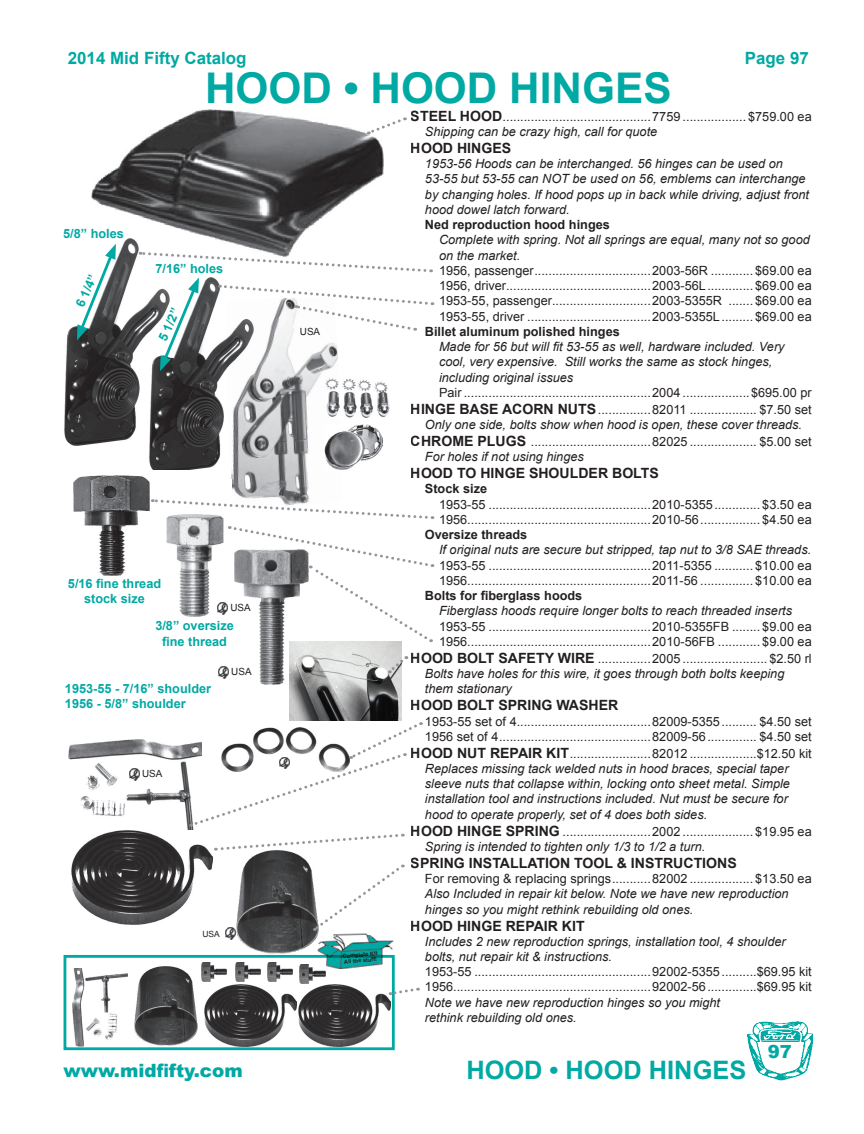
<style>
.page{position:relative;width:864px;height:1134px;background:#fff}
.page>*{position:absolute;margin:0;border:0;box-sizing:border-box;transform-origin:0 0}
.t1{font:700 42.3px "Arial";color:#00a9a3}
.t2{font:700 25.35px "Arial";color:#00a9a3}
.t3{font:900 18.3px "Arial";color:#00a9a3}
.t4{font:900 18px "Arial";color:#00a9a3}
.t5{font:700 16.95px "Arial";color:#00a9a3}
.t6{font:700 14.1px "Arial";color:#231f20}
.t7{font:12.75px/15.3px "Arial";color:#231f20}
.t8{font:italic 12.75px/15.3px "Arial";color:#231f20}
.t9{font:700 12.75px/15.3px "Arial";color:#00a9a3;text-align:center}
.t10{font:700 12.75px "Arial";color:#231f20}
.t11{font:9.9px "Arial";color:#231f20}
.t12{font:8.4px "Arial";color:#231f20}
.t13{font:700 5.7px/5.7px "Arial";color:#231f20}
.s1{font-weight:700;font-size:14.1px}
.s2{font-style:italic}
.s3{font-weight:700;font-style:normal;font-size:14.1px}
.s4{font-style:normal}
</style>
<div class="page">
<img style="left:91px;top:109px;width:293px;height:141px">
<img style="left:64px;top:238px;width:106px;height:207px">
<img style="left:147px;top:371px;width:78px;height:98px">
<svg style="left:77px;top:244px;width:39px;height:96px"></svg>
<img style="left:231px;top:371px;width:103px;height:127px">
<img style="left:326px;top:379px;width:63px;height:39px">
<img style="left:325px;top:425px;width:57px;height:46px">
<svg style="left:367px;top:117px;width:38px;height:19px"></svg>
<svg style="left:140px;top:250px;width:293px;height:121px"></svg>
<img style="left:73px;top:475px;width:76px;height:101px">
<img style="left:259px;top:642px;width:31px;height:42px">
<img style="left:68px;top:739px;width:122px;height:91px">
<img style="left:72px;top:830px;width:140px;height:95px">
<img style="left:237px;top:852px;width:82px;height:101px">
<svg style="left:313px;top:865px;width:90px;height:67px"></svg>
<img style="left:73px;top:968px;width:54px;height:78px">
<img style="left:135px;top:967px;width:62px;height:78px">
<img style="left:205px;top:985px;width:185px;height:61px">
<img style="left:201px;top:963px;width:26px;height:19px">
<img style="left:235px;top:963px;width:26px;height:19px">
<img style="left:267px;top:963px;width:26px;height:19px">
<img style="left:300px;top:965px;width:25px;height:19px">
<div style="left:64px;top:955px;width:331px;height:95px;border:3px solid #00a9a3"></div>
<img style="left:317px;top:933px;width:76px;height:35px">
<svg style="left:390px;top:987px;width:29px;height:9px"></svg>
<svg style="left:219px;top:667px;width:10px;height:11px"></svg>
<svg style="left:226px;top:928px;width:10px;height:11px"></svg>
<svg style="left:152px;top:498px;width:281px;height:144px"></svg>
<svg style="left:129px;top:769px;width:11px;height:11px"></svg>
<img style="left:290px;top:642px;width:111px;height:78px">
<svg style="left:387px;top:656px;width:20px;height:18px"></svg>
<svg style="left:190px;top:722px;width:232px;height:130px"></svg>
<img style="left:746px;top:1021px;width:67px;height:60px">
<h3 class="t5" style="left:68px;top:47px;width:180px">2014 Mid Fifty Catalog</h3>
<h3 class="t5" style="left:745px;top:47px;width:66px">Page 97</h3>
<h1 class="t1" style="left:205px;top:60px;width:468px">HOOD • HOOD HINGES</h1>
<p class="t9" style="left:63px;top:227px;width:62px">5/8” holes</p>
<p class="t9" style="left:73px;top:304px;width:36px;rotate:-66deg">6 1/4”</p>
<p class="t9" style="left:155px;top:261px;width:69px">7/16” holes</p>
<p class="t9" style="left:156px;top:337px;width:36px;rotate:-66deg">5 1/2”</p>
<p class="t9" style="left:68px;top:576px;width:95px">5/16 fine thread stock size</p>
<p class="t9" style="left:155px;top:619px;width:80px">3/8” oversize fine thread</p>
<p class="t9" style="left:65px;top:682px;width:148px;text-align:left">1953-55 - 7/16” shoulder<br>1956 - 5/8” shoulder</p>
<p class="t11" style="left:230px;top:601px;width:22px">USA</p>
<p class="t11" style="left:231px;top:665px;width:22px">USA</p>
<p class="t11" style="left:142px;top:767px;width:22px">USA</p>
<p class="t12" style="left:202px;top:928px;width:19px">USA</p>
<h3 class="t3" style="left:64px;top:1057px;width:181px">www.midfifty.com</h3>
<p class="t11" style="left:300px;top:325px;width:22px">USA</p>
<p class="t13" style="left:342px;top:953px;width:36px;rotate:-5deg">Complete Kit<br>All the stuff!</p>
<p class="t7" style="left:425px;top:109px;width:388px;text-indent:-14px"><span class="s1">STEEL HOOD</span>..........................................7759 .................. $759.00 ea<br><span class="s2">Shipping can be crazy high, call for quote</span></p>
<p class="t6" style="left:411px;top:139px;width:102px">HOOD HINGES</p>
<p class="t8" style="left:425px;top:156px;width:386px">1953-56 Hoods can be interchanged. 56 hinges can be used on 53-55 but 53-55 can NOT be used on 56, emblems can interchange by changing holes. If hood pops up in back while driving, adjust front hood dowel latch forward.</p>
<p class="t10" style="left:425px;top:216px;width:186px">Ned reproduction hood hinges</p>
<p class="t8" style="left:439px;top:232px;width:372px">Complete with spring. Not all springs are equal, many not so good on the market.</p>
<p class="t7" style="left:439px;top:263px;width:374px;text-align:justify">1956, passenger.................................2003-56R ............ $69.00 ea 1956, driver.........................................2003-56L............. $69.00 ea 1953-55, passenger............................2003-5355R ....... $69.00 ea 1953-55, driver ...................................2003-5355L......... $69.00 ea</p>
<p class="t10" style="left:425px;top:323px;width:196px">Billet aluminum polished hinges</p>
<p class="t8" style="left:439px;top:339px;width:347px">Made for 56 but will fit 53-55 as well, hardware included. Very cool, very expensive. Still works the same as stock hinges, including original issues</p>
<p class="t7" style="left:411px;top:384px;width:402px;line-height:17px;text-align:right">Pair .....................................................2004 ...................$695.00 pr<br><span class="s1">HINGE BASE ACORN NUTS</span>...............82011 ................... $7.50 set</p>
<p class="t7" style="left:411px;top:416px;width:402px;line-height:17px;text-align:center"><span class="s2">Only one side, bolts show when hood is open, these cover threads.<br></span><span class="s1">CHROME PLUGS</span> ..................................82025 ................... $5.00 set</p>
<p class="t8" style="left:425px;top:449px;width:160px">For holes if not using hinges</p>
<p class="t6" style="left:411px;top:464px;width:250px">HOOD TO HINGE SHOULDER BOLTS</p>
<p class="t10" style="left:425px;top:480px;width:64px">Stock size</p>
<p class="t7" style="left:439px;top:497px;width:374px">1953-55 ..............................................2010-5355............. $3.50 ea<br>1956....................................................2010-56................. $4.50 ea</p>
<p class="t10" style="left:425px;top:526px;width:104px">Oversize threads</p>
<p class="t8" style="left:439px;top:542px;width:374px">If original nuts are secure but stripped, tap nut to 3/8 SAE threads.</p>
<p class="t7" style="left:439px;top:558px;width:374px">1953-55 ..............................................2011-5355 ........... $10.00 ea<br>1956....................................................2011-56 ............... $10.00 ea</p>
<p class="t10" style="left:425px;top:587px;width:159px">Bolts for fiberglass hoods</p>
<p class="t8" style="left:439px;top:603px;width:355px">Fiberglass hoods require longer bolts to reach threaded inserts</p>
<p class="t7" style="left:439px;top:619px;width:374px">1953-55 ..............................................2010-5355FB ........ $9.00 ea<br>1956....................................................2010-56FB ............ $9.00 ea</p>
<p class="t8" style="left:425px;top:651px;width:388px;text-indent:-14px"><span class="s3">HOOD BOLT SAFETY WIRE</span> <span class="s4">...............2005 ........................ $2.50 rl<br></span>Bolts have holes for this wire, it goes through both bolts keeping them stationary</p>
<p class="t6" style="left:411px;top:696px;width:209px">HOOD BOLT SPRING WASHER</p>
<p class="t7" style="left:425px;top:714px;width:388px">1953-55 set of 4......................................82009-5355.......... $4.50 set<br>1956 set of 4...........................................82009-56.............. $4.50 set</p>
<p class="t8" style="left:425px;top:746px;width:388px;text-indent:-14px"><span class="s3">HOOD NUT REPAIR KIT</span><span class="s4">.......................82012 ...................$12.50 kit </span>Replaces missing tack welded nuts in hood braces, special taper sleeve nuts that collapse within, locking onto sheet metal. Simple installation tool and instructions included. Nut must be secure for hood to operate properly, set of 4 does both sides.</p>
<p class="t7" style="left:425px;top:824px;width:388px;text-indent:-14px"><span class="s1">HOOD HINGE SPRING</span> .........................2002 .................... $19.95 ea<br><span class="s2">Spring is intended to tighten only 1/3 to 1/2 a turn.</span></p>
<p class="t6" style="left:411px;top:853px;width:328px">SPRING INSTALLATION TOOL &amp; INSTRUCTIONS</p>
<p class="t7" style="left:425px;top:871px;width:388px">For removing &amp; replacing springs...........82002 .................. $13.50 ea</p>
<p class="t8" style="left:425px;top:886px;width:365px">Also Included in repair kit below. Note we have new reproduction hinges so you might rethink rebuilding old ones.</p>
<p class="t6" style="left:411px;top:916px;width:175px">HOOD HINGE REPAIR KIT</p>
<p class="t8" style="left:425px;top:934px;width:362px">Includes 2 new reproduction springs, installation tool, 4 shoulder bolts, nut repair kit &amp; instructions.</p>
<p class="t7" style="left:425px;top:964px;width:388px">1953-55 ..................................................92002-5355..........$69.95 kit<br>1956........................................................92002-56..............$69.95 kit</p>
<p class="t8" style="left:425px;top:995px;width:297px">Note we have new reproduction hinges so you might rethink rebuilding old ones.</p>
<h2 class="t2" style="left:466px;top:1053px;width:281px">HOOD • HOOD HINGES</h2>
<h3 class="t4" style="left:768px;top:1039px;width:26px">97</h3>
</div>
